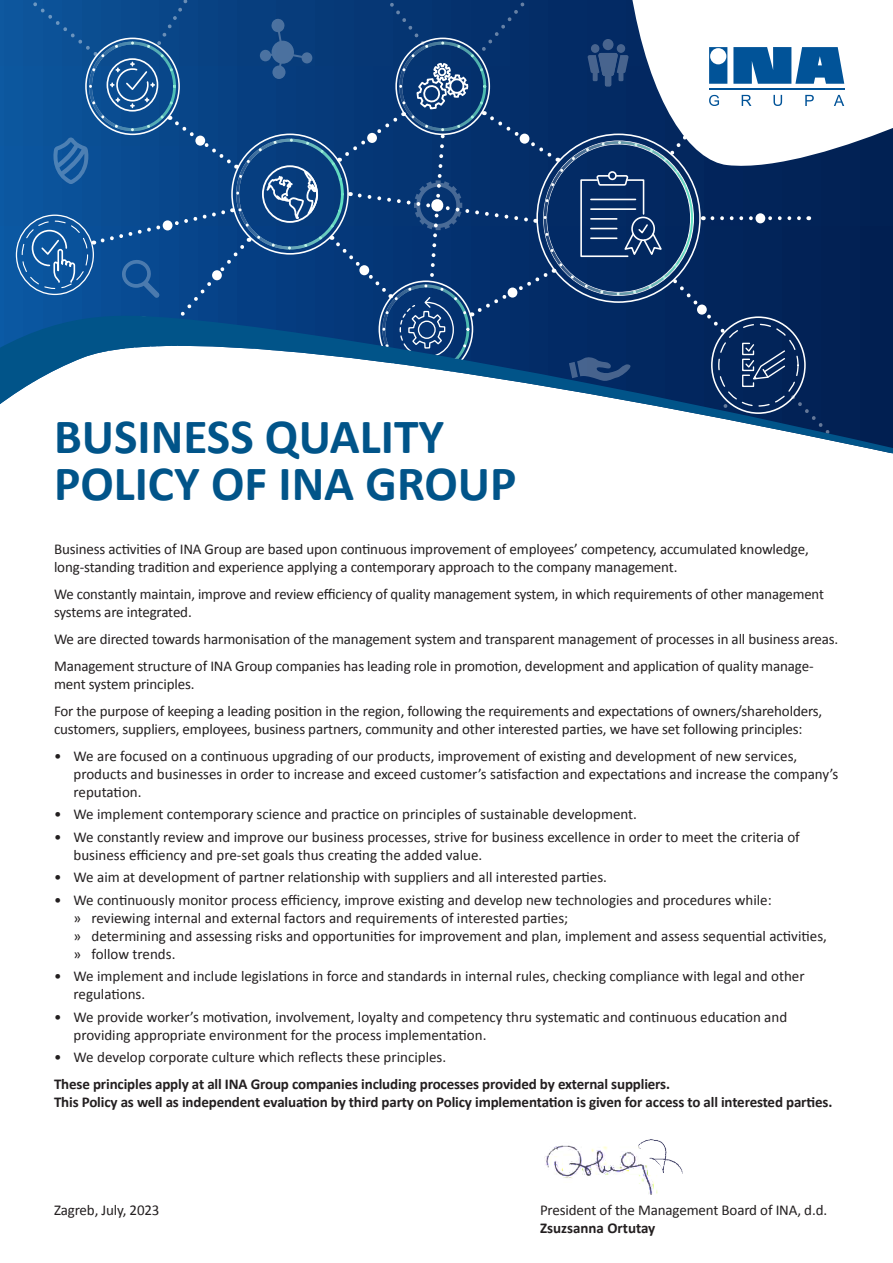
<style>
.page{position:relative;width:893px;height:1263px;background:#fff}
.page>*{position:absolute;margin:0;border:0;box-sizing:border-box;transform-origin:0 0}
.t1{font:700 49.5px "Calibri";color:#015489}
.t2{font:15px/18px "Calibri";letter-spacing:-.01em;color:#231f20}
.t3{font:700 15px "Calibri";letter-spacing:-.01em;color:#231f20}
</style>
<div class="page">
<svg style="left:0;top:0;width:893px;height:452px"></svg>
<img style="left:544px;top:1139px;width:139px;height:56px">
<p class="t1" style="left:54px;top:405px;width:392px">BUSINESS QUALITY</p>
<p class="t1" style="left:54px;top:452px;width:464px">POLICY OF INA GROUP</p>
<p class="t2" style="left:54px;top:540px;width:756px">Business activities of INA Group are based upon continuous improvement of employees’ competency, accumulated knowledge, long-standing tradition and experience applying a contemporary approach to the company management.</p>
<p class="t2" style="left:54px;top:585px;width:771px">We constantly maintain, improve and review efficiency of quality management system, in which requirements of other management systems are integrated.</p>
<p class="t2" style="left:54px;top:630px;width:786px">We are directed towards harmonisation of the management system and transparent management of processes in all business areas.</p>
<p class="t2" style="left:54px;top:657px;width:761px">Management structure of INA Group companies has leading role in promotion, development and application of quality manage&shy;ment system principles.</p>
<p class="t2" style="left:54px;top:702px;width:770px">For the purpose of keeping a leading position in the region, following the requirements and expectations of owners/shareholders, customers, suppliers, employees, business partners, community and other interested parties, we have set following principles:</p>
<p class="t2" style="left:54px;top:747px;width:745px">• We are focused on a continuous upgrading of our products, improvement of existing and development of new services,</p>
<p class="t2" style="left:74px;top:765px;width:766px">products and businesses in order to increase and exceed customer’s satisfaction and expectations and increase the company’s</p>
<p class="t2" style="left:74px;top:783px;width:70px">reputation.</p>
<p class="t2" style="left:54px;top:805px;width:585px">• We implement contemporary science and practice on principles of sustainable development.</p>
<p class="t2" style="left:54px;top:828px;width:747px">• We constantly review and improve our business processes, strive for business excellence in order to meet the criteria of</p>
<p class="t2" style="left:74px;top:846px;width:410px">business efficiency and pre-set goals thus creating the added value.</p>
<p class="t2" style="left:54px;top:868px;width:554px">• We aim at development of partner relationship with suppliers and all interested parties.</p>
<p class="t2" style="left:54px;top:891px;width:719px">• We continuously monitor process efficiency, improve existing and develop new technologies and procedures while:</p>
<p class="t2" style="left:74px;top:909px;width:496px">» reviewing internal and external factors and requirements of interested parties;</p>
<p class="t2" style="left:74px;top:927px;width:755px">» determining and assessing risks and opportunities for improvement and plan, implement and assess sequential activities,</p>
<p class="t2" style="left:74px;top:945px;width:103px">» follow trends.</p>
<p class="t2" style="left:54px;top:967px;width:752px">• We implement and include legislations in force and standards in internal rules, checking compliance with legal and other</p>
<p class="t2" style="left:74px;top:985px;width:73px">regulations.</p>
<p class="t2" style="left:54px;top:1008px;width:735px">• We provide worker’s motivation, involvement, loyalty and competency thru systematic and continuous education and</p>
<p class="t2" style="left:74px;top:1026px;width:414px">providing appropriate environment for the process implementation.</p>
<p class="t2" style="left:54px;top:1048px;width:394px">• We develop corporate culture which reflects these principles.</p>
<p class="t3" style="left:54px;top:1075px;width:618px">These principles apply at all INA Group companies including processes provided by external suppliers.</p>
<p class="t3" style="left:54px;top:1093px;width:780px">This Policy as well as independent evaluation by third party on Policy implementation is given for access to all interested parties.</p>
<p class="t2" style="left:54px;top:1201px;width:107px">Zagreb, July, 2023</p>
<p class="t2" style="left:540px;top:1201px;width:289px">President of the Management Board of INA, d.d.</p>
<p class="t3" style="left:540px;top:1219px;width:117px">Zsuzsanna Ortutay</p>
</div>
